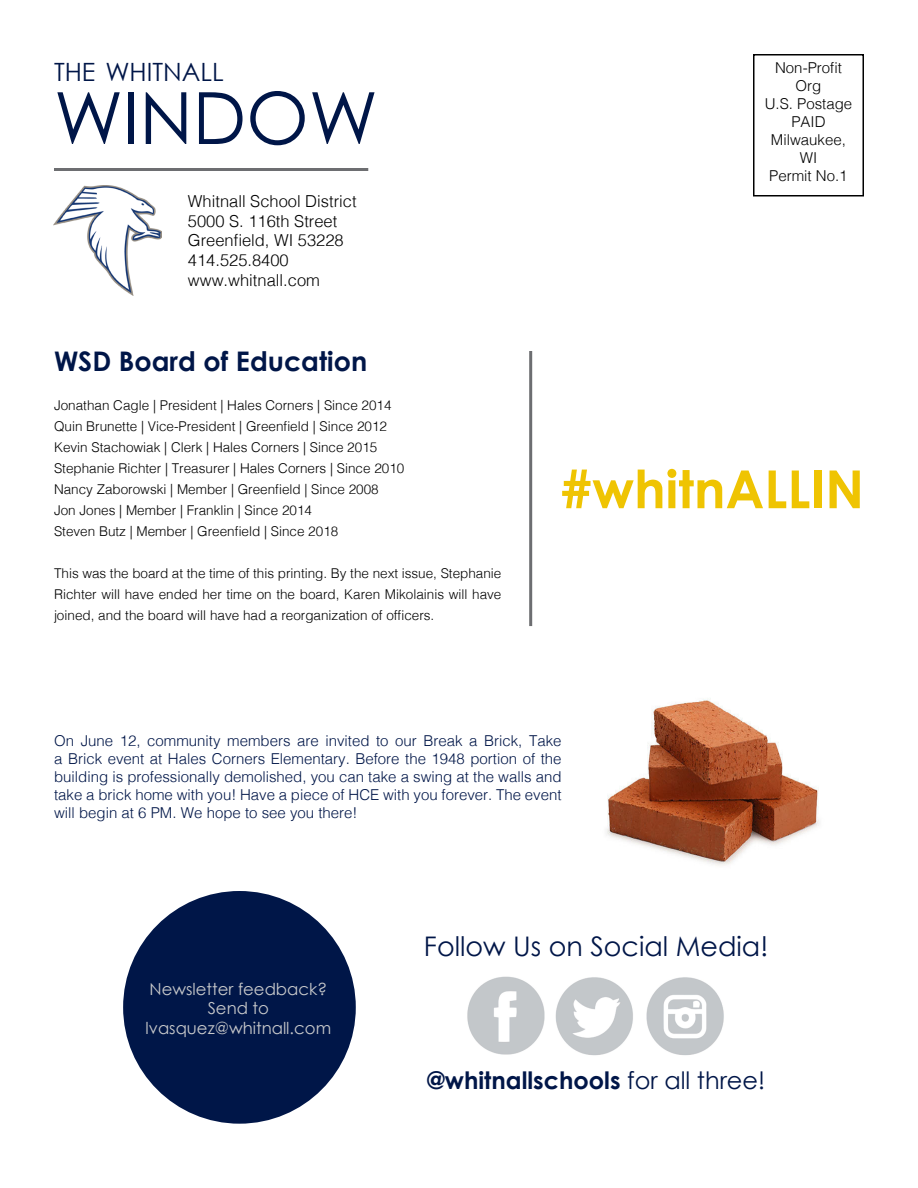
<style>
.page{position:relative;width:918px;height:1188px;background:#fff}
.page>*{position:absolute;margin:0;border:0;box-sizing:border-box;transform-origin:0 0}
.t1{font:72px "Century Gothic";color:#001648}
.t2{font:700 52.5px "Century Gothic";color:#efc402}
.t3{font:27px "Century Gothic";color:#001648}
.t4{font:700 27px "Century Gothic";color:#001648}
.t5{font:25.2px "Century Gothic";color:#001648}
.t6{font:700 24px "Century Gothic";color:#001648}
.t7{font:300 16.5px/19.8px "Helvetica";color:#000}
.t8{font:16.5px/19.8px "Century Gothic";color:#c7c8ca;text-align:center}
.t9{font:300 15px/18px "Helvetica";color:#001648;text-align:justify}
.t10{font:300 15px/18px "Helvetica";color:#000;text-align:center}
.t11{font:300 13.5px/21px "Helvetica";color:#000}
.s1{font-weight:400}
</style>
<div class="page">
<hr style="left:54px;top:168px;width:314px;height:3px;background:#6d6e71">
<img style="left:54px;top:186px;width:108px;height:110px">
<div style="left:753px;top:54px;width:111px;height:142px;border:2px solid #000"></div>
<img style="left:467px;top:976px;width:257px;height:80px">
<div style="left:123px;top:891px;width:233px;height:233px;background:#001648;border-radius:50%"></div>
<hr style="left:529px;top:351px;width:3px;height:275px;background:#6d6e71">
<img style="left:607px;top:698px;width:212px;height:168px">
<h3 class="t5" style="left:54px;top:57px;width:171px">THE WHITNALL</h3>
<h1 class="t1" style="left:54px;top:74px;width:325px">WINDOW</h1>
<p class="t7" style="left:188px;top:190px;width:170px">Whitnall School District<br>5000 S. 116th Street<br>Greenfield, WI 53228<br>414.525.8400 www.whitnall.com</p>
<h3 class="t4" style="left:54px;top:344px;width:315px">WSD Board of Education</h3>
<p class="t11" style="left:54px;top:394px;width:352px">Jonathan Cagle | President | Hales Corners | Since 2014<br>Quin Brunette | Vice-President | Greenfield | Since 2012<br>Kevin Stachowiak | Clerk | Hales Corners | Since 2015<br>Stephanie Richter | Treasurer | Hales Corners | Since 2010<br>Nancy Zaborowski | Member | Greenfield | Since 2008<br>Jon Jones | Member | Franklin | Since 2014<br>Steven Butz | Member | Greenfield | Since 2018</p>
<p class="t11" style="left:54px;top:562px;width:449px;text-align:justify">This was the board at the time of this printing. By the next issue, Stephanie Richter will have ended her time on the board, Karen Mikolainis will have joined, and the board will have had a reorganization of officers.</p>
<p class="t10" style="left:765px;top:58px;width:89px">Non-Profit<br>Org<br>U.S. Postage<br>PAID<br>Milwaukee,<br>WI<br>Permit No.1</p>
<h2 class="t2" style="left:561px;top:456px;width:305px">#whitnALLIN</h2>
<p class="t9" style="left:54px;top:730px;width:509px">On June 12, community members are invited to our Break a Brick, Take a Brick event at Hales Corners Elementary. Before the 1948 portion of the building is professionally demolished, you can take a swing at the walls and take a brick home with you! Have a piece of HCE with you forever. The event will begin at 6 PM. We hope to see you there!</p>
<p class="t8" style="left:146px;top:978px;width:187px">Newsletter feedback?<br>Send to lvasquez@whitnall.com</p>
<h3 class="t3" style="left:424px;top:929px;width:346px">Follow Us on Social Media!</h3>
<h3 class="t6" style="left:427px;top:1065px;width:339px">@whitnallschools <span class="s1">for all three!</span></h3>
</div>
